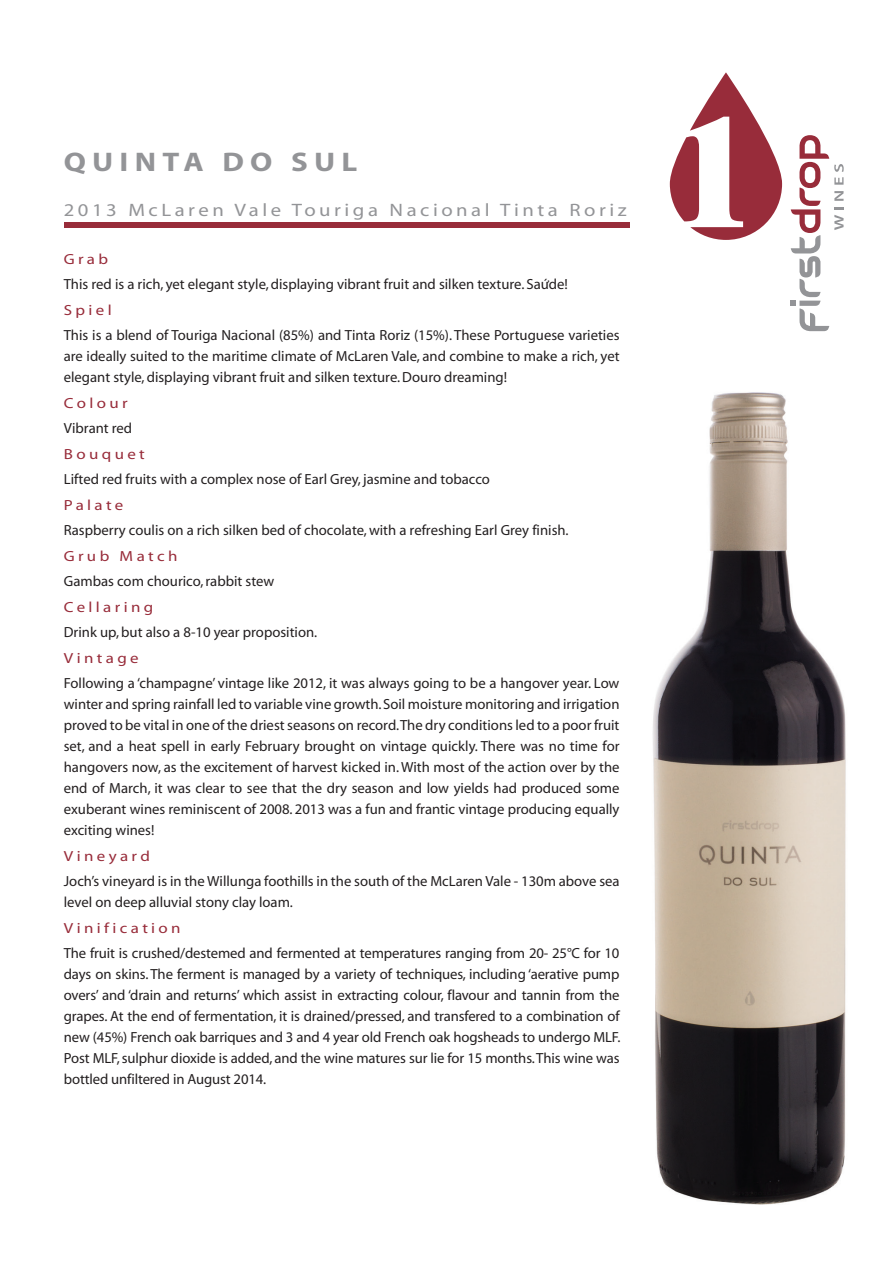
<style>
.page{position:relative;width:893px;height:1263px;background:#fff}
.page>*{position:absolute;margin:0;border:0;box-sizing:border-box;transform-origin:0 0}
.t1{font:700 27px "Myriad";letter-spacing:.2em;color:#939497;scale:1.15 1}
.t2{font:18px "Myriad";letter-spacing:.17em;color:#939497;scale:1.15 1}
.t3{font:14.7px/21px "Myriad";color:#231f20;text-align:justify}
.t4{font:14.7px "Myriad";letter-spacing:.2em;color:#982c3a;scale:1.15 1}
.s1{color:#982c3a}
.s2{font-family:"Myriad Pro"}
</style>
<div class="page">
<img style="left:652px;top:392px;width:194px;height:813px">
<div style="left:64px;top:222px;width:565px;height:5px;background:#982c3a"></div>
<svg style="left:670px;top:72px;width:112px;height:168px"></svg>
<svg style="left:791px;top:135px;width:53px;height:196px"></svg>
<h1 class="t1" style="left:64px;top:148px;width:257px">QUINTA DO SUL</h1>
<p class="t2" style="left:64px;top:201px;width:491px">2013 McLaren Vale Touriga Nacional Tinta Roriz</p>
<p class="t3" style="left:64px;top:247px;width:506px;line-height:25.5px;text-align:left"><span class="s1">Grab<br></span>This red is a rich, yet elegant style, displaying vibrant fruit and silken texture. Sa<span class="s2">ứ</span>de!<br><span class="s1">Spiel</span></p>
<p class="t3" style="left:64px;top:325px;width:557px">This is a blend of Touriga Nacional (85%) and Tinta Roriz (15%). These Portuguese varieties are ideally suited to the maritime climate of McLaren Vale, and combine to make a rich, yet elegant style, displaying vibrant fruit and silken texture. Douro dreaming!</p>
<p class="t4" style="left:64px;top:395px;width:57px">Colour</p>
<p class="t3" style="left:64px;top:418px;width:70px">Vibrant red</p>
<p class="t4" style="left:64px;top:446px;width:72px">Bouquet</p>
<p class="t3" style="left:64px;top:469px;width:428px">Lifted red fruits with a complex nose of Earl Grey, jasmine and tobacco</p>
<p class="t4" style="left:64px;top:497px;width:53px">Palate</p>
<p class="t3" style="left:64px;top:520px;width:506px">Raspberry coulis on a rich silken bed of chocolate, with a refreshing Earl Grey finish.</p>
<p class="t4" style="left:64px;top:548px;width:100px">Grub Match</p>
<p class="t3" style="left:64px;top:571px;width:212px">Gambas com chourico, rabbit stew</p>
<p class="t4" style="left:64px;top:599px;width:79px">Cellaring</p>
<p class="t3" style="left:64px;top:622px;width:255px">Drink up, but also a 8-10 year proposition.</p>
<p class="t4" style="left:64px;top:650px;width:67px">Vintage</p>
<p class="t3" style="left:64px;top:673px;width:557px">Following a ‘champagne’ vintage like 2012, it was always going to be a hangover year. Low winter and spring rainfall led to variable vine growth. Soil moisture monitoring and irrigation proved to be vital in one of the driest seasons on record. The dry conditions led to a poor fruit set, and a heat spell in early February brought on vintage quickly. There was no time for hangovers now, as the excitement of harvest kicked in. With most of the action over by the end of March, it was clear to see that the dry season and low yields had produced some exuberant wines reminiscent of 2008. 2013 was a fun and frantic vintage producing equally exciting wines!</p>
<p class="t4" style="left:64px;top:848px;width:76px">Vineyard</p>
<p class="t3" style="left:64px;top:871px;width:557px">Joch’s vineyard is in the Willunga foothills in the south of the McLaren Vale - 130m above sea level on deep alluvial stony clay loam.</p>
<p class="t4" style="left:64px;top:920px;width:103px">Vinification</p>
<p class="t3" style="left:64px;top:943px;width:558px">The fruit is crushed/destemed and fermented at temperatures ranging from 20- 25°C for 10 days on skins. The ferment is managed by a variety of techniques, including ‘aerative pump overs’ and ‘drain and returns’ which assist in extracting colour, flavour and tannin from the grapes. At the end of fermentation, it is drained/pressed, and transfered to a combination of new (45%) French oak barriques and 3 and 4 year old French oak hogsheads to undergo MLF.<br>Post MLF, sulphur dioxide is added, and the wine matures sur lie for 15 months. This wine was bottled unfiltered in August 2014.</p>
</div>
